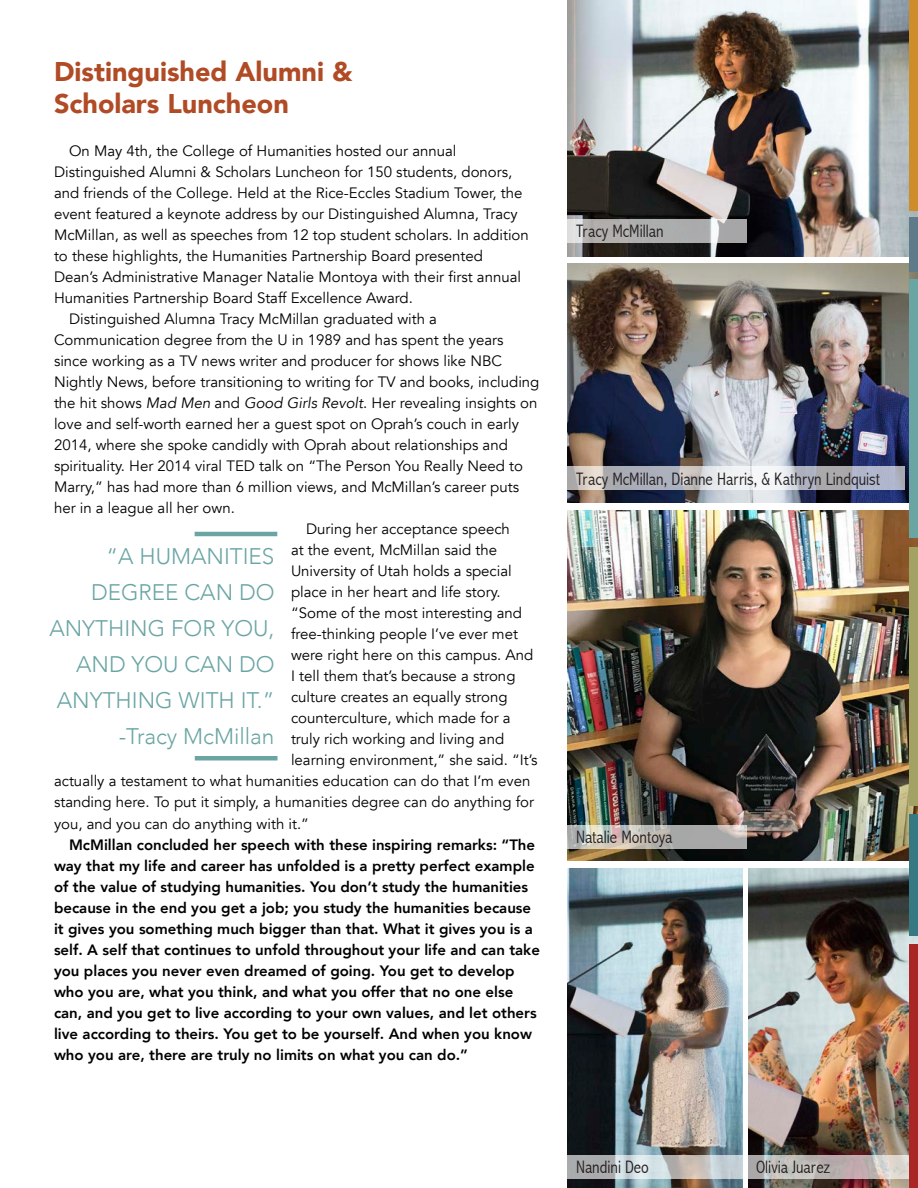
<style>
.page{position:relative;width:918px;height:1188px;background:#fff}
.page>*{position:absolute;margin:0;border:0;box-sizing:border-box;transform-origin:0 0}
.t1{font:900 27px "Avenir";color:#b04b25}
.t2{font:300 22.5px/36px "Avenir";color:#6aa5a4;text-align:right}
.t3{font:300 condensed 18px "Abadi";color:#231f20}
.t4{font:15px/21px "Avenir";color:#000}
.t5{font:800 15px/21px "Avenir";color:#000}
.s1{font-style:italic}
</style>
<div class="page">
<img style="left:567px;top:0;width:351px;height:256px">
<img style="left:567px;top:264px;width:351px;height:238px">
<img style="left:567px;top:510px;width:351px;height:351px">
<img style="left:567px;top:868px;width:175px;height:320px">
<img style="left:749px;top:868px;width:169px;height:320px">
<div style="left:909px;top:280px;width:9px;height:258px;background:#6aa5a4"></div>
<div style="left:909px;top:217px;width:9px;height:55px;background:#5f7a88"></div>
<div style="left:909px;top:0;width:9px;height:211px;background:#cd8d2a"></div>
<div style="left:909px;top:815px;width:9px;height:121px;background:#377983"></div>
<div style="left:909px;top:548px;width:9px;height:258px;background:#a2a264"></div>
<hr style="left:195px;top:532px;width:82px;height:4px;background:#6aa5a4">
<hr style="left:195px;top:756px;width:83px;height:4px;background:#6aa5a4">
<svg style="left:567px;top:219px;width:180px;height:24px;background:#b4b4b4"></svg>
<svg style="left:567px;top:466px;width:337px;height:24px"></svg>
<svg style="left:567px;top:825px;width:180px;height:24px;background:#bbb8b4"></svg>
<svg style="left:567px;top:1155px;width:176px;height:24px;background:#c1c6c7"></svg>
<svg style="left:748px;top:1155px;width:161px;height:24px;background:#c2bcb9"></svg>
<div style="left:909px;top:944px;width:9px;height:244px;background:#aa2625"></div>
<p class="t1" style="left:54px;top:48px;width:300px">Distinguished Alumni &amp;</p>
<p class="t1" style="left:54px;top:81px;width:236px">Scholars Luncheon</p>
<p class="t4" style="left:54px;top:141px;width:476px;text-indent:15px">On May 4th, the College of Humanities hosted our annual Distinguished Alumni &amp; Scholars Luncheon for 150 students, donors, and friends of the College. Held at the Rice-Eccles Stadium Tower, the event featured a keynote address by our Distinguished Alumna, Tracy McMillan, as well as speeches from 12 top student scholars. In addition to these highlights, the Humanities Partnership Board presented Dean’s Administrative Manager Natalie Montoya with their first annual Humanities Partnership Board Staff Excellence Award.</p>
<p class="t4" style="left:54px;top:309px;width:487px;text-indent:15px">Distinguished Alumna Tracy McMillan graduated with a Communication degree from the U in 1989 and has spent the years since working as a TV news writer and producer for shows like NBC Nightly News, before transitioning to writing for TV and books, including the hit shows <span class="s1">Mad Men</span> and <span class="s1">Good Girls Revolt</span>. Her revealing insights on love and self-worth earned her a guest spot on Oprah’s couch in early 2014, where she spoke candidly with Oprah about relationships and spirituality. Her 2014 viral TED talk on “The Person You Really Need to Marry,” has had more than 6 million views, and McMillan’s career puts her in a league all her own.</p>
<p class="t4" style="left:306px;top:519px;width:205px">During her acceptance speech</p>
<p class="t4" style="left:291px;top:540px;width:208px">at the event, McMillan said the</p>
<p class="t4" style="left:291px;top:561px;width:222px">University of Utah holds a special</p>
<p class="t4" style="left:291px;top:582px;width:211px">place in her heart and life story.</p>
<p class="t4" style="left:291px;top:603px;width:233px">“Some of the most interesting and</p>
<p class="t4" style="left:291px;top:624px;width:229px">free-thinking people I’ve ever met</p>
<p class="t4" style="left:291px;top:645px;width:244px">were right here on this campus. And</p>
<p class="t4" style="left:291px;top:666px;width:226px">I tell them that’s because a strong</p>
<p class="t4" style="left:291px;top:687px;width:218px">culture creates an equally strong</p>
<p class="t4" style="left:291px;top:708px;width:221px">counterculture, which made for a</p>
<p class="t4" style="left:291px;top:729px;width:215px">truly rich working and living and</p>
<p class="t4" style="left:291px;top:750px;width:248px">learning environment,” she said. “It’s</p>
<p class="t4" style="left:54px;top:771px;width:478px">actually a testament to what humanities education can do that I’m even</p>
<p class="t4" style="left:54px;top:792px;width:482px">standing here. To put it simply, a humanities degree can do anything for</p>
<p class="t4" style="left:54px;top:814px;width:257px">you, and you can do anything with it.”</p>
<p class="t5" style="left:54px;top:834px;width:487px;text-indent:15px">McMillan concluded her speech with these inspiring remarks: “The way that my life and career has unfolded is a pretty perfect example of the value of studying humanities. You don’t study the humanities because in the end you get a job; you study the humanities because it gives you something much bigger than that. What it gives you is a self. A self that continues to unfold throughout your life and can take you places you never even dreamed of going. You get to develop who you are, what you think, and what you offer that no one else can, and you get to live according to your own values, and let others live according to theirs. You get to be yourself. And when you know who you are, there are truly no limits on what you can do.”</p>
<p class="t2" style="left:49px;top:538px;width:227px">“A HUMANITIES<br>DEGREE CAN DO<br>ANYTHING FOR YOU,<br>AND YOU CAN DO<br>ANYTHING WITH IT.”</p>
<p class="t2" style="left:119px;top:718px;width:157px">-Tracy McMillan</p>
<p class="t3" style="left:576px;top:221px;width:89px">Tracy McMillan</p>
<p class="t3" style="left:576px;top:469px;width:306px">Tracy McMillan, Dianne Harris, &amp; Kathryn Lindquist</p>
<p class="t3" style="left:576px;top:827px;width:98px">Natalie Montoya</p>
<p class="t3" style="left:576px;top:1157px;width:74px">Nandini Deo</p>
<p class="t3" style="left:756px;top:1157px;width:76px">Olivia Juarez</p>
</div>
